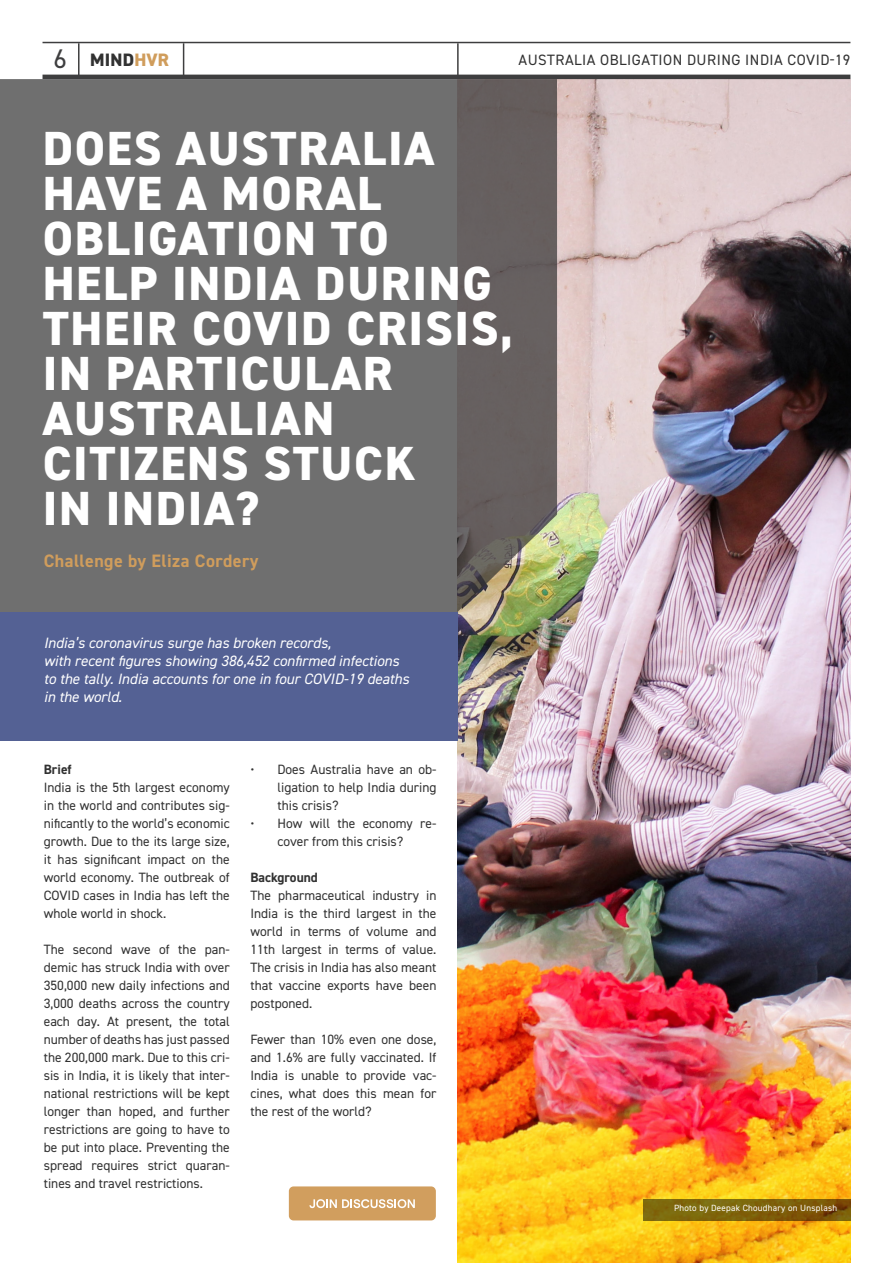
<style>
.page{position:relative;width:893px;height:1263px;background:#fff}
.page>*{position:absolute;margin:0;border:0;box-sizing:border-box;transform-origin:0 0}
._36pt_TITLE{font:800 48px/45px "DIN2014";letter-spacing:.035em;color:#fff}
.NEWSLTR{font:700 18px "DIN2014";letter-spacing:.025em;color:#d09d5c}
.t1{font:800 18px "DIN2014";letter-spacing:.01em;color:#313131}
.Body_intro{font:italic 15px "DIN2014";color:#fff}
._36pt_TITLE-2{font:15px "DIN2014";letter-spacing:.035em;color:#313131}
.Body_intro-2{font:13.5px/18px "DIN2014";color:#313131;text-align:justify}
.Body_intro-3{font:700 13.5px "DIN2014";color:#313131}
.NEWSLTR-2{font:9px "DIN2014";letter-spacing:.025em;color:#fff}
.s1{font-weight:400;font-size:27px;color:#3e3e3f}
.s2{color:#d09d5c}
</style>
<div class="page">
<img style="left:457px;top:79px;width:393px;height:1184px">
<svg style="left:0;top:79px;width:557px;height:539px;background:#6e6d6c"></svg>
<div style="left:0;top:612px;width:457px;height:129px;background:#546194"></div>
<hr style="left:43px;top:42px;width:807px;height:1px;background:#3e3e3f">
<hr style="left:78px;top:43px;width:2px;height:34px;background:#3e3e3f">
<hr style="left:183px;top:43px;width:1px;height:34px;background:#3e3e3f">
<hr style="left:457px;top:43px;width:2px;height:34px;background:#3e3e3f">
<hr style="left:43px;top:75px;width:807px;height:4px;background:#3e3e3f">
<div style="left:289px;top:1186px;width:147px;height:34px;background:#d19e5e;border-radius:5px"></div>
<svg style="left:309px;top:1199px;width:106px;height:9px"></svg>
<svg style="left:643px;top:1199px;width:207px;height:21px;background:#7c600b"></svg>
<h2 class="t1" style="left:54px;top:48px;width:117px"><span class="s1">6</span> MIND<span class="s2">HVR</span></h2>
<p class="_36pt_TITLE-2" style="left:519px;top:50px;width:333px">AUSTRALIA OBLIGATION DURING INDIA COVID-19</p>
<p class="_36pt_TITLE" style="left:43px;top:126px;width:472px">DOES AUSTRALIA<br>HAVE A MORAL<br>OBLIGATION TO<br>HELP INDIA DURING<br>THEIR COVID CRISIS,<br>IN PARTICULAR<br>AUSTRALIAN<br>CITIZENS STUCK</p>
<p class="_36pt_TITLE" style="left:43px;top:486px;width:218px">IN INDIA?</p>
<p class="NEWSLTR" style="left:44px;top:549px;width:216px">Challenge by Eliza Cordery</p>
<p class="Body_intro" style="left:44px;top:633px;width:289px">India’s coronavirus surge has broken records,</p>
<p class="Body_intro" style="left:44px;top:651px;width:357px">with recent figures showing 386,452 confirmed infections</p>
<p class="Body_intro" style="left:44px;top:669px;width:367px">to the tally. India accounts for one in four COVID-19 deaths</p>
<p class="Body_intro" style="left:44px;top:687px;width:80px">in the world.</p>
<p class="Body_intro-3" style="left:44px;top:760px;width:29px">Brief</p>
<p class="Body_intro-2" style="left:44px;top:778px;width:188px">India is the 5th largest economy in the world and contributes sig&shy;nificantly to the world’s economic growth. Due to the its large size, it has significant impact on the world economy. The outbreak of COVID cases in India has left the whole world in shock.</p>
<p class="Body_intro-2" style="left:44px;top:940px;width:188px">The second wave of the pan&shy;demic has struck India with over 350,000 new daily infections and 3,000 deaths across the country each day. At present, the total number of deaths has just passed the 200,000 mark. Due to this cri&shy;sis in India, it is likely that inter&shy;national restrictions will be kept longer than hoped, and further restrictions are going to have to be put into place. Preventing the spread requires strict quaran&shy;tines and travel restrictions.</p>
<p class="Body_intro-2" style="left:277px;top:760px;width:161px;text-indent:-27px">• Does Australia have an ob&shy;ligation to help India during this crisis?</p>
<p class="Body_intro-2" style="left:250px;top:814px;width:188px;text-align:center">• How will the economy re&shy;cover from this crisis?</p>
<p class="Body_intro-3" style="left:250px;top:868px;width:69px">Background</p>
<p class="Body_intro-2" style="left:250px;top:886px;width:188px">The pharmaceutical industry in India is the third largest in the world in terms of volume and 11th largest in terms of value.<br>The crisis in India has also meant that vaccine exports have been postponed.</p>
<p class="Body_intro-2" style="left:250px;top:1030px;width:188px">Fewer than 10% even one dose, and 1.6% are fully vaccinated. If India is unable to provide vac&shy;cines, what does this mean for the rest of the world?</p>
<p class="NEWSLTR-2" style="left:674px;top:1202px;width:165px">Photo by Deepak Choudhary on Unsplash</p>
</div>
